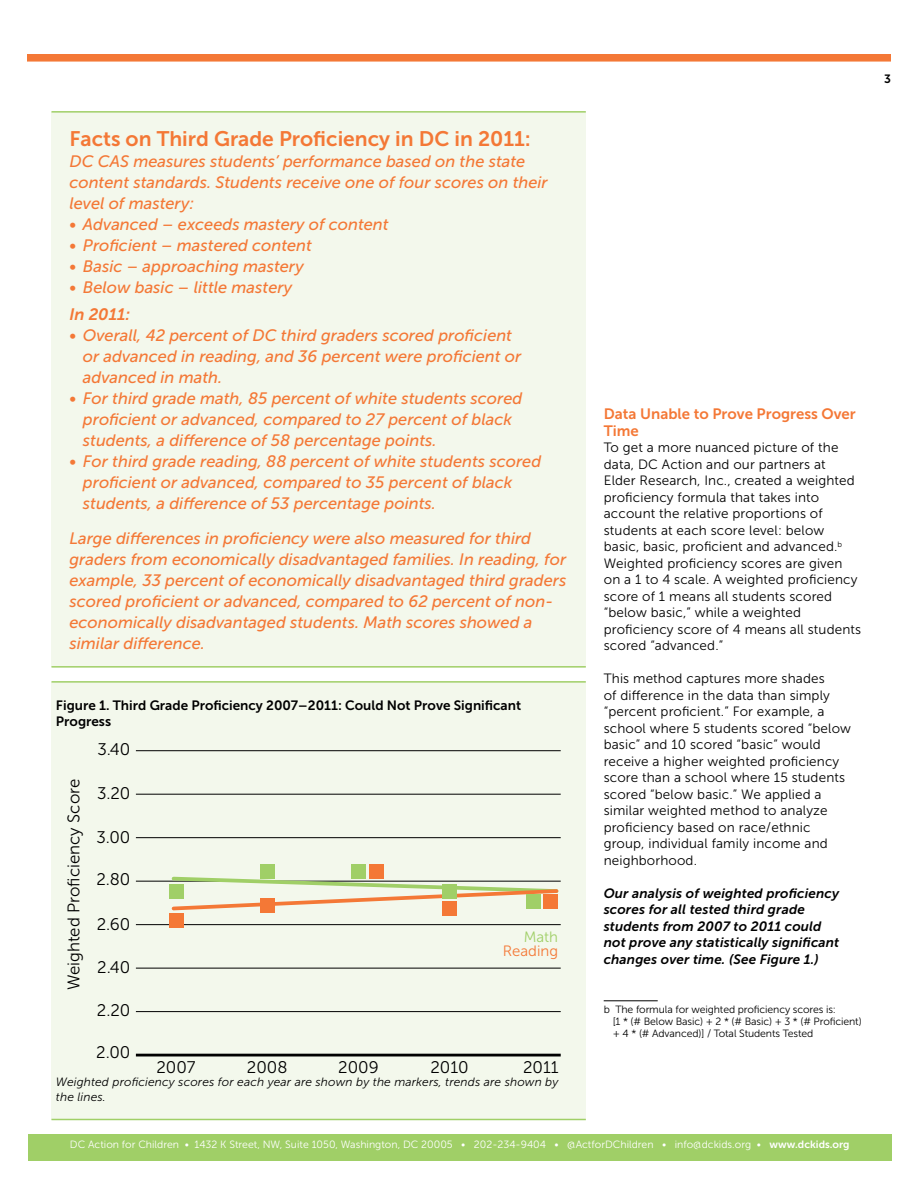
<style>
.page{position:relative;width:918px;height:1188px;background:#fff}
.page>*{position:absolute;margin:0;border:0;box-sizing:border-box;transform-origin:0 0}
.t1{font:21px "Museo Sans 700";color:#f47836}
.t2{font:16.8px "Museo Sans 300";color:#000}
.t3{font:italic 16.5px/21px "Museo Sans 500";color:#f47836}
.t4{font:italic 16.5px "Museo Sans 700";color:#f47836}
.t5{font:15px/16.5px "Museo Sans 700";color:#f47836}
.t6{font:15px "Museo Sans 300";color:#f47836}
.t7{font:15px "Museo Sans 300";color:#a0cf67}
.t8{font:13.5px/16.5px "Museo Sans 300";letter-spacing:.01em;color:#000}
.t9{font:italic 13.5px/16.5px "Museo Sans 700";letter-spacing:.01em;color:#000}
.t10{font:13.5px/16.5px "Museo Sans 700";color:#000}
.t11{font:italic 12px/15px "Museo Sans 300";letter-spacing:.01em;color:#000}
.t12{font:12px "Museo Sans 700";color:#000}
.t13{font:10.5px "Museo Sans 300";color:#fff}
.t14{font:10.5px/12px "Museo Sans 300";letter-spacing:-.01em;color:#000}
.s1{font-family:"Museo Sans 700"}
</style>
<div class="page">
<svg style="left:27px;top:54px;width:864px;height:8px"></svg>
<div style="left:28px;top:1134px;width:864px;height:27px;background:#a0cf67"></div>
<hr style="left:604px;top:1000px;width:54px;height:1px;background:#000">
<div style="left:51px;top:682px;width:535px;height:437px;background:#f3f8ec"></div>
<hr style="left:51px;top:681px;width:535px;height:2px;background:#a0cf67">
<hr style="left:51px;top:1119px;width:535px;height:1px;background:#a0cf67">
<hr style="left:136px;top:750px;width:425px;height:1px;background:#000">
<hr style="left:136px;top:794px;width:425px;height:1px;background:#000">
<hr style="left:136px;top:837px;width:425px;height:1px;background:#000">
<hr style="left:136px;top:881px;width:425px;height:1px;background:#000">
<hr style="left:136px;top:924px;width:425px;height:1px;background:#000">
<hr style="left:136px;top:968px;width:425px;height:1px;background:#000">
<hr style="left:136px;top:1011px;width:425px;height:1px;background:#000">
<hr style="left:136px;top:1054px;width:425px;height:2px;background:#000">
<div style="left:169px;top:885px;width:14px;height:14px;background:#a0cf67"></div>
<div style="left:260px;top:864px;width:15px;height:15px;background:#a0cf67"></div>
<div style="left:351px;top:864px;width:15px;height:15px;background:#a0cf67"></div>
<div style="left:442px;top:901px;width:15px;height:15px;background:#f47836"></div>
<div style="left:260px;top:898px;width:15px;height:15px;background:#f47836"></div>
<div style="left:169px;top:913px;width:14px;height:15px;background:#f47836"></div>
<div style="left:369px;top:864px;width:15px;height:15px;background:#f47836"></div>
<svg style="left:170px;top:876px;width:390px;height:35px"></svg>
<div style="left:442px;top:884px;width:15px;height:14px;background:#a0cf67"></div>
<div style="left:526px;top:894px;width:15px;height:15px;background:#a0cf67"></div>
<div style="left:51px;top:112px;width:535px;height:555px;background:#f3f8ec"></div>
<hr style="left:51px;top:111px;width:535px;height:2px;background:#a0cf67">
<hr style="left:51px;top:666px;width:535px;height:2px;background:#a0cf67">
<p class="t1" style="left:69px;top:127px;width:463px">Facts on Third Grade Proficiency in DC in 2011:</p>
<p class="t3" style="left:69px;top:150px;width:480px">DC CAS measures students’ performance based on the state content standards. Students receive one of four scores on their level of mastery:</p>
<p class="t3" style="left:69px;top:213px;width:321px">• Advanced – exceeds mastery of content</p>
<p class="t3" style="left:69px;top:234px;width:244px">• Proficient – mastered content</p>
<p class="t3" style="left:69px;top:255px;width:236px">• Basic – approaching mastery</p>
<p class="t3" style="left:69px;top:276px;width:224px">• Below basic – little mastery</p>
<p class="t4" style="left:69px;top:305px;width:62px">In 2011:</p>
<p class="t3" style="left:83px;top:325px;width:440px;text-indent:-13px">• Overall, 42 percent of DC third graders scored proficient or advanced in reading, and 36 percent were proficient or advanced in math.</p>
<p class="t3" style="left:83px;top:388px;width:441px;text-indent:-13px">• For third grade math, 85 percent of white students scored proficient or advanced, compared to 27 percent of black students, a difference of 58 percentage points.</p>
<p class="t3" style="left:83px;top:451px;width:460px;text-indent:-13px">• For third grade reading, 88 percent of white students scored proficient or advanced, compared to 35 percent of black students, a difference of 53 percentage points.</p>
<p class="t3" style="left:69px;top:528px;width:499px">Large differences in proficiency were also measured for third graders from economically disadvantaged families. In reading, for example, 33 percent of economically disadvantaged third graders scored proficient or advanced, compared to 62 percent of non&shy;economically disadvantaged students. Math scores showed a similar difference.</p>
<p class="t10" style="left:56px;top:697px;width:467px">Figure 1. Third Grade Proficiency 2007–2011: Could Not Prove Significant<br>Progress</p>
<p class="t2" style="left:65px;top:990px;width:213px;rotate:-90deg">Weighted Proficiency Score</p>
<p class="t2" style="left:98px;top:740px;width:34px">3.40</p>
<p class="t2" style="left:97px;top:784px;width:35px">3.20</p>
<p class="t2" style="left:97px;top:828px;width:35px">3.00</p>
<p class="t2" style="left:96px;top:870px;width:36px">2.80</p>
<p class="t2" style="left:97px;top:915px;width:35px">2.60</p>
<p class="t2" style="left:97px;top:958px;width:35px">2.40</p>
<p class="t2" style="left:97px;top:1001px;width:35px">2.20</p>
<p class="t2" style="left:96px;top:1043px;width:36px">2.00</p>
<p class="t2" style="left:156px;top:1058px;width:41px">2007</p>
<p class="t2" style="left:247px;top:1058px;width:42px">2008</p>
<p class="t7" style="left:524px;top:928px;width:36px">Math</p>
<p class="t6" style="left:503px;top:943px;width:57px">Reading</p>
<p class="t2" style="left:338px;top:1058px;width:42px">2009</p>
<p class="t2" style="left:430px;top:1058px;width:40px">2010</p>
<p class="t2" style="left:523px;top:1058px;width:37px">2011</p>
<p class="t11" style="left:56px;top:1075px;width:504px">Weighted proficiency scores for each year are shown by the markers, trends are shown by the lines.</p>
<p class="t5" style="left:604px;top:406px;width:253px">Data Unable to Prove Progress Over<br>Time</p>
<p class="t8" style="left:604px;top:440px;width:259px">To get a more nuanced picture of the data, DC Action and our partners at<br>Elder Research, Inc., created a weighted proficiency formula that takes into account the relative proportions of students at each score level: below basic, basic, proficient and advanced.<sup>b </sup>Weighted proficiency scores are given on a 1 to 4 scale. A weighted proficiency score of 1 means all students scored “below basic,” while a weighted proficiency score of 4 means all students scored “advanced.”</p>
<p class="t8" style="left:604px;top:671px;width:249px">This method captures more shades<br>of difference in the data than simply “percent proficient.” For example, a school where 5 students scored “below basic” and 10 scored “basic” would receive a higher weighted proficiency score than a school where 15 students scored “below basic.” We applied a similar weighted method to analyze proficiency based on race/ethnic group, individual family income and neighborhood.</p>
<p class="t9" style="left:604px;top:885px;width:237px">Our analysis of weighted proficiency scores for all tested third grade students from 2007 to 2011 could not prove any statistically significant changes over time. (See Figure 1.)</p>
<p class="t14" style="left:613px;top:1003px;width:250px;text-indent:-9px">b The formula for weighted proficiency scores is:<br>[1 * (# Below Basic) + 2 * (# Basic) + 3 * (# Proficient) + 4 * (# Advanced)] / Total Students Tested</p>
<p class="t13" style="left:70px;top:1138px;width:781px">DC Action for Children • 1432 K Street, NW, Suite 1050, Washington, DC 20005 • 202-234-9404 • @ActforDChildren • info@dckids.org • <span class="s1">www.dckids.org</span></p>
<p class="t12" style="left:884px;top:72px;width:8px">3</p>
</div>
